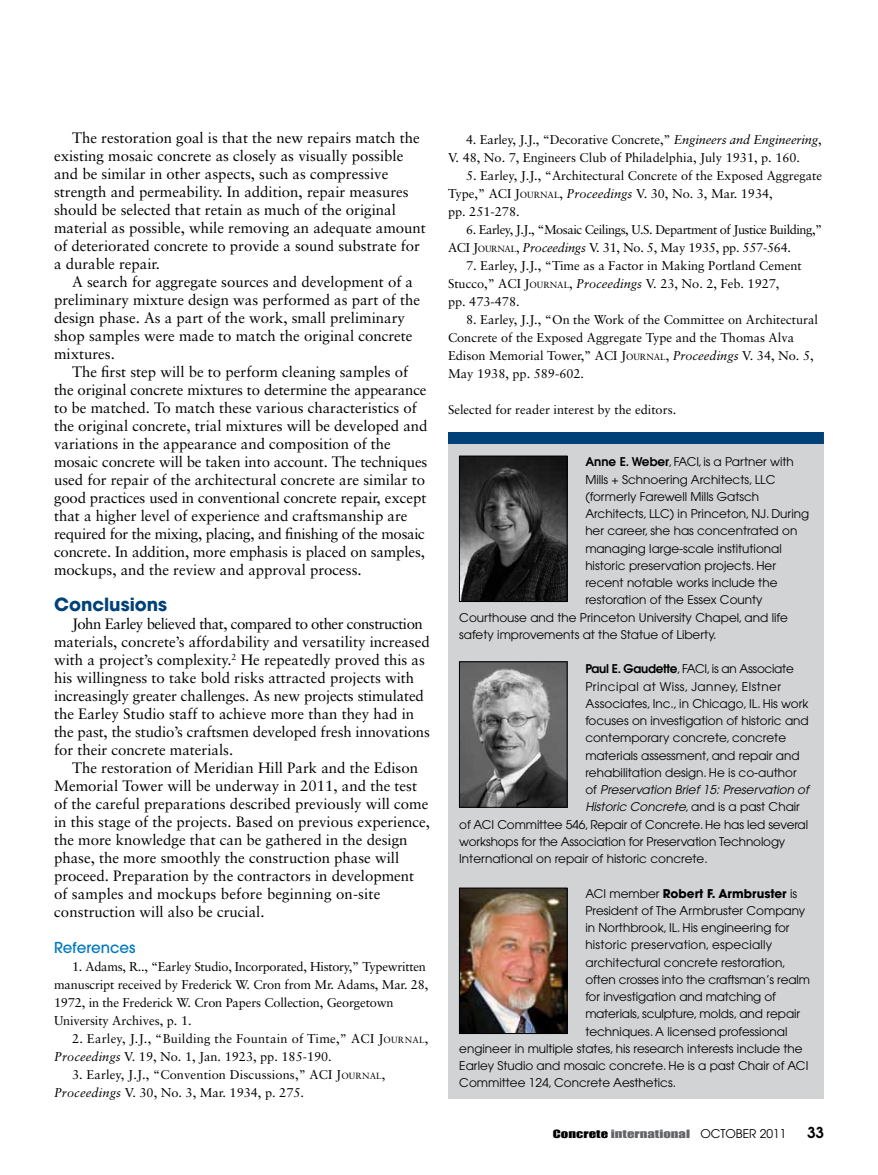
<style>
.page{position:relative;width:878px;height:1175px;background:#fff}
.page>*{position:absolute;margin:0;border:0;box-sizing:border-box;transform-origin:0 0}
.t1{font:700 18px "Avant Garde";color:#004278}
.t2{font:15px/18px "Sabon";color:#000}
.t3{font:500 15px "Avant Garde";color:#0078bf}
.t4{font:600 15px "Avant Garde";color:#000}
.t5{font:12.75px/18px "Sabon";color:#000}
.t6{font:12.75px/18px "Sabon";letter-spacing:-.035em;color:#000}
.t7{font:12.75px/18px "Sabon";letter-spacing:.02em;color:#000}
.t8{font:12px "Avant Garde";color:#000}
.t9{font:italic 12px "Avant Garde";color:#000}
.t10{font:12px "Avant Garde";letter-spacing:-.02em;color:#000}
.t11{font:12px "Avant Garde";letter-spacing:.02em;color:#000}
.t12{font:12px "Avant Garde";letter-spacing:.04em;color:#000}
.t13{font:700 12px "Avant Garde";color:#000}
.t14{font:10.5px "Impact";color:#636466;scale:1.4 1}
.s1{font-style:inherit}
.s2{font-size:8.85px}
.s3{font-style:italic}
.s4{font-weight:600}
.s5{font-style:normal}
.s6{font-weight:400}
.s7{color:#000}
.s8{font-family:"Avant Garde";font-size:12px;color:#000}
</style>
<div class="page">
<div style="left:448px;top:443px;width:376px;height:655px;background:#d1d3d4"></div>
<div style="left:448px;top:432px;width:376px;height:12px;background:#004278"></div>
<img style="left:461px;top:663px;width:104px;height:142px">
<div style="left:459px;top:661px;width:108px;height:146px;border:1px solid #000"></div>
<img style="left:461px;top:889px;width:104px;height:142px">
<div style="left:459px;top:887px;width:108px;height:146px;border:1px solid #000"></div>
<img style="left:461px;top:458px;width:104px;height:141px">
<div style="left:459px;top:456px;width:108px;height:145px;border:1px solid #000"></div>
<p class="t2" style="left:54px;top:128px;width:373px;text-indent:18px">The restoration goal is that the new repairs match the existing mosaic concrete as closely as visually possible and be similar in other aspects, such as compressive strength and permeability. In addition, repair measures should be selected that retain as much of the original material as possible, while removing an adequate amount of deteriorated concrete to provide a sound substrate for a durable repair.</p>
<p class="t2" style="left:54px;top:272px;width:367px;text-indent:18px">A search for aggregate sources and development of a preliminary mixture design was performed as part of the design phase. As a part of the work, small preliminary shop samples were made to match the original concrete mixtures.</p>
<p class="t2" style="left:54px;top:362px;width:375px;text-indent:18px">The first step will be to perform cleaning samples of the original concrete mixtures to determine the appearance to be matched. To match these various characteristics of the original concrete, trial mixtures will be developed and variations in the appearance and composition of the mosaic concrete will be taken into account. The techniques used for repair of the architectural concrete are similar to good practices used in conventional concrete repair, except that a higher level of experience and craftsmanship are required for the mixing, placing, and finishing of the mosaic concrete. In addition, more emphasis is placed on samples, mockups, and the review and approval process.</p>
<p class="t1" style="left:54px;top:592px;width:115px">Conclusions</p>
<p class="t2" style="left:54px;top:614px;width:377px;text-indent:18px">John Earley believed that, compared to other construction materials, concrete’s affordability and versatility increased with a project’s complexity.<sup>2</sup> He repeatedly proved this as his willingness to take bold risks attracted projects with increasingly greater challenges. As new projects stimulated the Earley Studio staff to achieve more than they had in the past, the studio’s craftsmen developed fresh innovations for their concrete materials.</p>
<p class="t2" style="left:54px;top:758px;width:377px;text-indent:18px">The restoration of Meridian Hill Park and the Edison Memorial Tower will be underway in 2011, and the test of the careful preparations described previously will come in this stage of the projects. Based on previous experience, the more knowledge that can be gathered in the design phase, the more smoothly the construction phase will proceed. Preparation by the contractors in development of samples and mockups before beginning on-site construction will also be crucial.</p>
<p class="t3" style="left:54px;top:938px;width:83px">References</p>
<p class="t5" style="left:54px;top:957px;width:376px;text-indent:18px">1. Adams, R.., “Earley Studio, Incorporated, History,” Typewritten manuscript received by Frederick W. Cron from Mr. Adams, Mar. 28, 1972, in the Frederick W. Cron Papers Collection, Georgetown University Archives, p. 1.</p>
<p class="t7" style="left:54px;top:1029px;width:376px;text-indent:18px">2. Earley, J.J., “Building the Fountain of Time,” <span class="s1">ACI J</span><span class="s2">OURNAL</span>,<br><span class="s3">Proceedings</span> V. 19, No. 1, Jan. 1923, pp. 185-190.</p>
<p class="t5" style="left:54px;top:1065px;width:333px;text-indent:18px">3. Earley, J.J., “Convention Discussions,” <span class="s1">ACI J</span><span class="s2">OURNAL</span>,<br><span class="s3">Proceedings</span> V. 30, No. 3, Mar. 1934, p. 275.</p>
<p class="t5" style="left:448px;top:130px;width:375px;text-indent:18px">4. Earley, J.J., “Decorative Concrete,” <span class="s3">Engineers and Engineering</span>,<br>V. 48, No. 7, Engineers Club of Philadelphia, July 1931, p. 160.</p>
<p class="t5" style="left:448px;top:166px;width:375px;text-indent:18px">5. Earley, J.J., “Architectural Concrete of the Exposed Aggregate<br>Type,” <span class="s1">ACI J</span><span class="s2">OURNAL</span>, <span class="s3">Proceedings</span> V. 30, No. 3, Mar. 1934,<br>pp. 251-278.</p>
<p class="t6" style="left:448px;top:220px;width:376px;text-indent:18px">6. Earley, J.J., “Mosaic Ceilings, U.S. Department of Justice Building,”<br><span class="s1">ACI J</span><span class="s2">OURNAL</span>, <span class="s3">Proceedings</span> V. 31, No. 5, May 1935, pp. 557-564.</p>
<p class="t5" style="left:448px;top:256px;width:355px;text-indent:18px">7. Earley, J.J., “Time as a Factor in Making Portland Cement<br>Stucco,” <span class="s1">ACI J</span><span class="s2">OURNAL</span>, <span class="s3">Proceedings</span> V. 23, No. 2, Feb. 1927,<br>pp. 473-478.</p>
<p class="t5" style="left:448px;top:310px;width:371px;text-indent:18px">8. Earley, J.J., “On the Work of the Committee on Architectural Concrete of the Exposed Aggregate Type and the Thomas Alva Edison Memorial Tower,” <span class="s1">ACI J</span><span class="s2">OURNAL</span>, <span class="s3">Proceedings</span> V. 34, No. 5, May 1938, pp. 589-602.</p>
<p class="t5" style="left:448px;top:400px;width:230px">Selected for reader interest by the editors.</p>
<p class="t8" style="left:585px;top:455px;width:210px"><span class="s4">Anne E. Weber</span>, FACI, is a Partner with</p>
<p class="t8" style="left:585px;top:472px;width:191px">Mills + Schnoering Architects, LLC</p>
<p class="t8" style="left:585px;top:489px;width:175px">(formerly Farewell Mills Gatsch</p>
<p class="t8" style="left:585px;top:506px;width:225px">Architects, LLC) in Princeton, NJ. During</p>
<p class="t8" style="left:585px;top:524px;width:213px">her career, she has concentrated on</p>
<p class="t8" style="left:585px;top:541px;width:198px">managing large-scale institutional</p>
<p class="t8" style="left:585px;top:558px;width:192px">historic preservation projects. Her</p>
<p class="t8" style="left:585px;top:575px;width:194px">recent notable works include the</p>
<p class="t8" style="left:585px;top:593px;width:179px">restoration of the Essex County</p>
<p class="t8" style="left:459px;top:610px;width:330px">Courthouse and the Princeton University Chapel, and life</p>
<p class="t8" style="left:459px;top:627px;width:259px">safety improvements at the Statue of Liberty.</p>
<p class="t10" style="left:585px;top:662px;width:210px"><span class="s4">Paul E. Gaudette</span>, FACI, is an Associate</p>
<p class="t12" style="left:585px;top:679px;width:197px">Principal at Wiss, Janney, Elstner</p>
<p class="t8" style="left:585px;top:696px;width:225px">Associates, Inc., in Chicago, IL. His work</p>
<p class="t8" style="left:585px;top:713px;width:225px">focuses on investigation of historic and</p>
<p class="t8" style="left:585px;top:731px;width:202px">contemporary concrete, concrete</p>
<p class="t8" style="left:585px;top:748px;width:216px">materials assessment, and repair and</p>
<p class="t8" style="left:585px;top:765px;width:213px">rehabilitation design. He is co-author</p>
<p class="t9" style="left:585px;top:782px;width:225px"><span class="s5">of</span> Preservation Brief 15: Preservation of</p>
<p class="t9" style="left:585px;top:800px;width:216px">Historic Concrete<span class="s5">, and is a past Chair</span></p>
<p class="t8" style="left:459px;top:817px;width:350px">of ACI Committee 546, Repair of Concrete. He has led several</p>
<p class="t8" style="left:459px;top:834px;width:327px">workshops for the Association for Preservation Technology</p>
<p class="t8" style="left:459px;top:851px;width:250px">International on repair of historic concrete.</p>
<p class="t13" style="left:585px;top:885px;width:213px"><span class="s6">ACI member</span> Robert F. Armbruster <span class="s6">is</span></p>
<p class="t8" style="left:585px;top:903px;width:221px">President of The Armbruster Company</p>
<p class="t8" style="left:585px;top:920px;width:206px">in Northbrook, IL. His engineering for</p>
<p class="t11" style="left:585px;top:938px;width:188px">historic preservation, especially</p>
<p class="t8" style="left:585px;top:955px;width:202px">architectural concrete restoration,</p>
<p class="t8" style="left:585px;top:972px;width:226px">often crosses into the craftsman’s realm</p>
<p class="t8" style="left:585px;top:989px;width:192px">for investigation and matching of</p>
<p class="t8" style="left:585px;top:1007px;width:216px">materials, sculpture, molds, and repair</p>
<p class="t8" style="left:585px;top:1024px;width:204px">techniques. A licensed professional</p>
<p class="t8" style="left:459px;top:1041px;width:345px">engineer in multiple states, his research interests include the</p>
<p class="t8" style="left:459px;top:1058px;width:350px">Earley Studio and mosaic concrete. He is a past Chair of ACI</p>
<p class="t8" style="left:459px;top:1075px;width:218px">Committee 124, Concrete Aesthetics.</p>
<p class="t14" style="left:553px;top:1125px;width:168px"><span class="s7">Concrete</span> international <span class="s8">october 2011</span></p>
<p class="t4" style="left:807px;top:1122px;width:18px">33</p>
</div>
